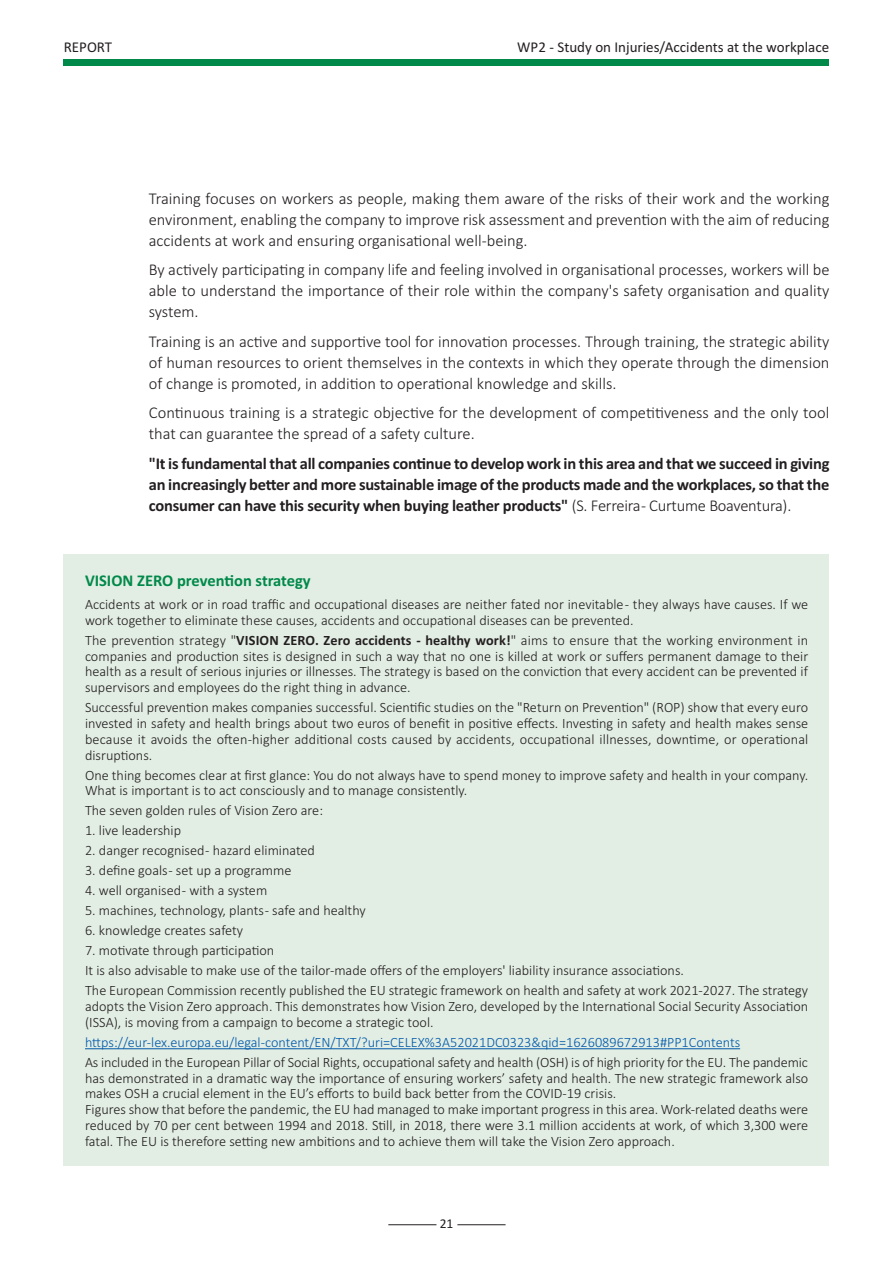
<style>
.page{position:relative;width:893px;height:1263px;background:#fff}
.page>*{position:absolute;margin:0;border:0;box-sizing:border-box;transform-origin:0 0}
.t1{font:300 16.5px/21px "Calibri";color:#231f20;text-align:justify}
.t2{font:700 16.5px/21px "Calibri";letter-spacing:-.015em;color:#231f20;text-align:justify}
.t3{font:700 16.5px "Calibri";color:#008949}
.t4{font:15px "Calibri";color:#231f20}
.t5{font:300 14.25px/15.8px "Calibri";color:#231f20}
.t6{font:300 14.25px "Calibri";color:#015aaa}
.t7{font:13.5px "Calibri";color:#231f20}
.s1{font-weight:300}
.s2{font-weight:700}
</style>
<div class="page">
<hr style="left:388px;top:1224px;width:48px;height:1px;background:#231f20">
<hr style="left:457px;top:1224px;width:49px;height:1px;background:#231f20">
<div style="left:64px;top:59px;width:765px;height:6px;background:#008949"></div>
<div style="left:64px;top:554px;width:765px;height:611px;background:#e2ede4"></div>
<hr style="left:85px;top:1048px;width:655px;height:1px;background:#015aaa">
<p class="t4" style="left:64px;top:38px;width:50px">REPORT</p>
<p class="t4" style="left:517px;top:38px;width:313px">WP2 ‐ Study on Injuries/Accidents at the workplace</p>
<p class="t1" style="left:149px;top:189px;width:682px">Training focuses on workers as people, making them aware of the risks of their work and the working environment, enabling the company to improve risk assessment and prevention with the aim of reducing accidents at work and ensuring organisational well-being.</p>
<p class="t1" style="left:149px;top:261px;width:682px">By actively participating in company life and feeling involved in organisational processes, workers will be able to understand the importance of their role within the company's safety organisation and quality system.</p>
<p class="t1" style="left:149px;top:332px;width:682px">Training is an active and supportive tool for innovation processes. Through training, the strategic ability of human resources to orient themselves in the contexts in which they operate through the dimension of change is promoted, in addition to operational knowledge and skills.</p>
<p class="t1" style="left:149px;top:404px;width:682px">Continuous training is a strategic objective for the development of competitiveness and the only tool that can guarantee the spread of a safety culture.</p>
<p class="t2" style="left:149px;top:454px;width:682px">"It is fundamental that all companies continue to develop work in this area and that we succeed in giving an increasingly better and more sustainable image of the products made and the workplaces, so that the consumer can have this security when buying leather products" <span class="s1">(S. Ferreira - Curtume Boaventura).</span></p>
<p class="t3" style="left:85px;top:575px;width:227px">VISION ZERO prevention strategy</p>
<p class="t5" style="left:85px;top:598px;width:725px">Accidents at work or in road traffic and occupational diseases are neither fated nor inevitable - they always have causes. If we work together to eliminate these causes, accidents and occupational diseases can be prevented.</p>
<p class="t5" style="left:85px;top:633px;width:725px;text-align:justify">The prevention strategy "<span class="s2">VISION ZERO. Zero accidents ‐ healthy work!</span>" aims to ensure that the working environment in companies and production sites is designed in such a way that no one is killed at work or suffers permanent damage to their health as a result of serious injuries or illnesses. The strategy is based on the conviction that every accident can be prevented if supervisors and employees do the right thing in advance.</p>
<p class="t5" style="left:85px;top:701px;width:725px;text-align:justify">Successful prevention makes companies successful. Scientific studies on the "Return on Prevention" (ROP) show that every euro invested in safety and health brings about two euros of benefit in positive effects. Investing in safety and health makes sense because it avoids the often-higher additional costs caused by accidents, occupational illnesses, downtime, or operational disruptions.</p>
<p class="t5" style="left:85px;top:768px;width:725px">One thing becomes clear at first glance: You do not always have to spend money to improve safety and health in your company.<br>What is important is to act consciously and to manage consistently.</p>
<p class="t5" style="left:85px;top:804px;width:240px">The seven golden rules of Vision Zero are:</p>
<p class="t5" style="left:85px;top:824px;width:98px">1. live leadership</p>
<p class="t5" style="left:85px;top:844px;width:232px">2. danger recognised - hazard eliminated</p>
<p class="t5" style="left:85px;top:864px;width:208px">3. define goals - set up a programme</p>
<p class="t5" style="left:85px;top:884px;width:184px">4. well organised - with a system</p>
<p class="t5" style="left:85px;top:904px;width:282px">5. machines, technology, plants - safe and healthy</p>
<p class="t5" style="left:85px;top:924px;width:160px">6. knowledge creates safety</p>
<p class="t5" style="left:85px;top:942px;width:725px;line-height:20px">7. motivate through participation<br>It is also advisable to make use of the tailor-made offers of the employers' liability insurance associations.<br>The European Commission recently published the EU strategic framework on health and safety at work 2021-2027. The strategy</p>
<p class="t5" style="left:85px;top:999px;width:725px">adopts the Vision Zero approach. This demonstrates how Vision Zero, developed by the International Social Security Association (ISSA), is moving from a campaign to become a strategic tool.</p>
<p class="t6" style="left:85px;top:1037px;width:657px">https://eur-lex.europa.eu/legal-content/EN/TXT/?uri=CELEX%3A52021DC0323&amp;qid=1626089672913#PP1Contents</p>
<p class="t5" style="left:85px;top:1055px;width:725px">As included in the European Pillar of Social Rights, occupational safety and health (OSH) is of high priority for the EU. The pandemic has demonstrated in a dramatic way the importance of ensuring workers’ safety and health. The new strategic framework also makes OSH a crucial element in the EU’s efforts to build back better from the COVID-19 crisis.<br>Figures show that before the pandemic, the EU had managed to make important progress in this area. Work-related deaths were reduced by 70 per cent between 1994 and 2018. Still, in 2018, there were 3.1 million accidents at work, of which 3,300 were fatal. The EU is therefore setting new ambitions and to achieve them will take the Vision Zero approach.</p>
<p class="t7" style="left:440px;top:1216px;width:15px">21</p>
</div>
